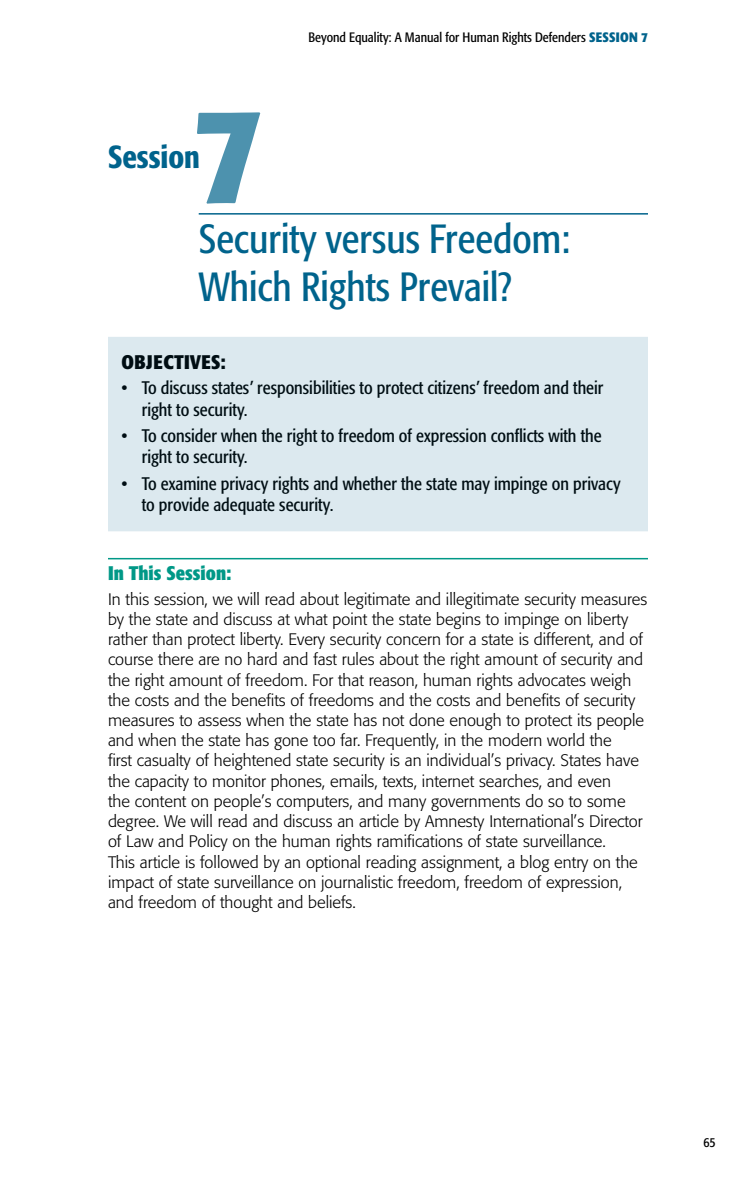
<style>
.page{position:relative;width:756px;height:1188px;background:#fff}
.page>*{position:absolute;margin:0;border:0;box-sizing:border-box;transform-origin:0 0}
.t1{font:700 condensed 139.8px "Formata";color:#00638c}
.t2{font:condensed 40.35px/48.4px "Formata";color:#00638c}
.t3{font:500 condensed 31.65px "Formata";color:#00638c}
.t4{font:700 condensed 19.5px "Formata";color:#009887}
.t5{font:700 condensed 19.5px "Formata";letter-spacing:.02em;color:#000}
.t6{font:condensed 18px/21.6px "Formata";color:#000}
.t7{font:300 16.5px/20.2px "Formata";color:#000}
.t8{font:condensed 13.5px "Formata";color:#000}
.s1{font-weight:700;color:#00638c}
</style>
<div class="page">
<hr style="left:108px;top:558px;width:540px;height:1px;background:#009887">
<div style="left:108px;top:337px;width:540px;height:194px;background:#dce9ef"></div>
<hr style="left:199px;top:213px;width:449px;height:2px;background:#00638c">
<h1 class="t1" style="left:192px;top:67px;width:71px">7</h1>
<h3 class="t3" style="left:108px;top:138px;width:94px">Session</h3>
<p class="t8" style="left:308px;top:29px;width:341px">Beyond Equality: A Manual for Human Rights Defenders <span class="s1">SESSION 7</span></p>
<h2 class="t2" style="left:199px;top:215px;width:373px">Security versus Freedom:<br>Which Rights Prevail?</h2>
<p class="t5" style="left:122px;top:350px;width:106px">Objectives:</p>
<p class="t6" style="left:142px;top:377px;width:463px;text-indent:-20px">• To discuss states’ responsibilities to protect citizens’ freedom and their right to security.</p>
<p class="t6" style="left:142px;top:425px;width:461px;text-indent:-20px">• To consider when the right to freedom of expression conflicts with the right to security.</p>
<p class="t6" style="left:142px;top:473px;width:481px;text-indent:-20px">• To examine privacy rights and whether the state may impinge on privacy to provide adequate security.</p>
<p class="t4" style="left:108px;top:561px;width:125px">In This Session:</p>
<p class="t7" style="left:108px;top:589px;width:541px">In this session, we will read about legitimate and illegitimate security measures by the state and discuss at what point the state begins to impinge on liberty rather than protect liberty. Every security concern for a state is different, and of course there are no hard and fast rules about the right amount of security and the right amount of freedom. For that reason, human rights advocates weigh the costs and the benefits of freedoms and the costs and benefits of security measures to assess when the state has not done enough to protect its people and when the state has gone too far. Frequently, in the modern world the<br>first casualty of heightened state security is an individual’s privacy. States have the capacity to monitor phones, emails, texts, internet searches, and even<br>the content on people’s computers, and many governments do so to some degree. We will read and discuss an article by Amnesty International’s Director of Law and Policy on the human rights ramifications of state surveillance.<br>This article is followed by an optional reading assignment, a blog entry on the impact of state surveillance on journalistic freedom, freedom of expression, and freedom of thought and beliefs.</p>
<p class="t8" style="left:703px;top:1135px;width:14px">65</p>
</div>
